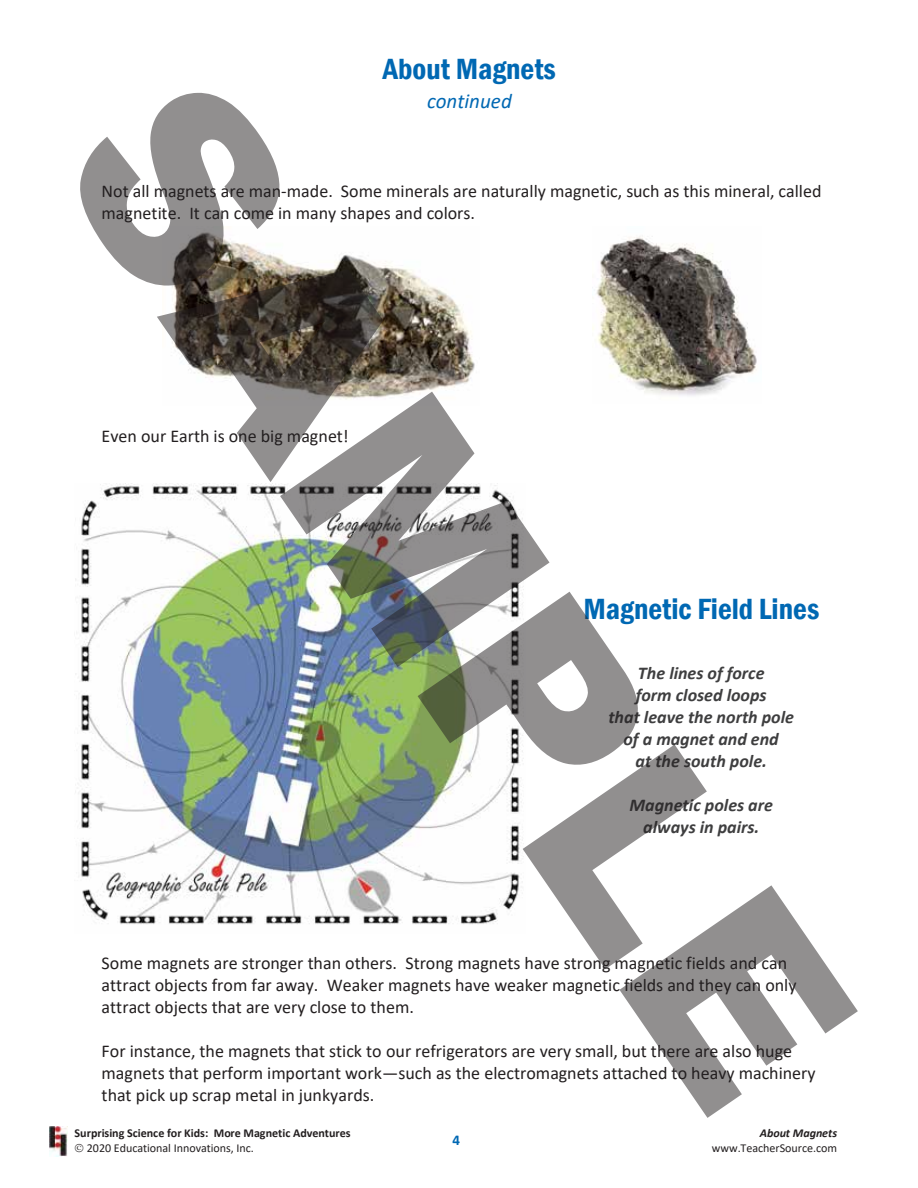
<style>
.page{position:relative;width:918px;height:1188px;background:#fff}
.page>*{position:absolute;margin:0;border:0;box-sizing:border-box;transform-origin:0 0}
.t1{font:900 257.55px "Arial";color:#231f20}
.t2{font:600 condensed 30px "Franklin Gothic";color:#0068b3}
.t3{font:italic 21px "Calibri";color:#0068b3}
.t4{font:18px/21.9px "Calibri";color:#231f20}
.t5{font:italic 700 18px/21.9px "Calibri";color:#3e3e3f;text-align:center}
.t6{font:700 15px "Calibri";color:#0068b3}
.t7{font:12px "Calibri";letter-spacing:-.005em;color:#231f20}
.t8{font:700 12px "Calibri";color:#231f20}
.t9{font:italic 700 12px "Calibri";letter-spacing:-.005em;color:#231f20}
</style>
<div class="page">
<img style="left:50px;top:1127px;width:17px;height:30px">
<img style="left:171px;top:230px;width:304px;height:170px">
<img style="left:593px;top:236px;width:164px;height:160px">
<img style="left:75px;top:484px;width:449px;height:440px">
<h2 class="t2" style="left:383px;top:49px;width:174px">About Magnets</h2>
<p class="t3" style="left:427px;top:86px;width:86px">continued</p>
<h1 class="t1" style="left:277px;top:6px;width:1171px;rotate:55deg">SAMPLE</h1>
<p class="t4" style="left:102px;top:179px;width:722px">Not all magnets are man-made. Some minerals are naturally magnetic, such as this mineral, called magnetite. It can come in many shapes and colors.</p>
<p class="t4" style="left:102px;top:425px;width:249px">Even our Earth is one big magnet!</p>
<h2 class="t2" style="left:583px;top:589px;width:237px">Magnetic Field Lines</h2>
<p class="t5" style="left:608px;top:662px;width:187px">The lines of force<br>form closed loops<br>that leave the north pole of a magnet and end<br>at the south pole.</p>
<p class="t5" style="left:630px;top:793px;width:145px">Magnetic poles are always in pairs.</p>
<p class="t4" style="left:102px;top:952px;width:696px">Some magnets are stronger than others. Strong magnets have strong magnetic fields and can attract objects from far away. Weaker magnets have weaker magnetic fields and they can only attract objects that are very close to them.</p>
<p class="t4" style="left:102px;top:1040px;width:716px">For instance, the magnets that stick to our refrigerators are very small, but there are also huge magnets that perform important work—such as the electromagnets attached to heavy machinery that pick up scrap metal in junkyards.</p>
<p class="t8" style="left:75px;top:1125px;width:278px">Surprising Science for Kids: More Magnetic Adventures</p>
<p class="t9" style="left:760px;top:1125px;width:79px">About Magnets</p>
<p class="t7" style="left:87px;top:1140px;width:169px">2020 Educational Innovations, Inc.</p>
<p class="t7" style="left:712px;top:1140px;width:127px">www.TeacherSource.com</p>
<p class="t6" style="left:452px;top:1129px;width:9px">4</p>
</div>
